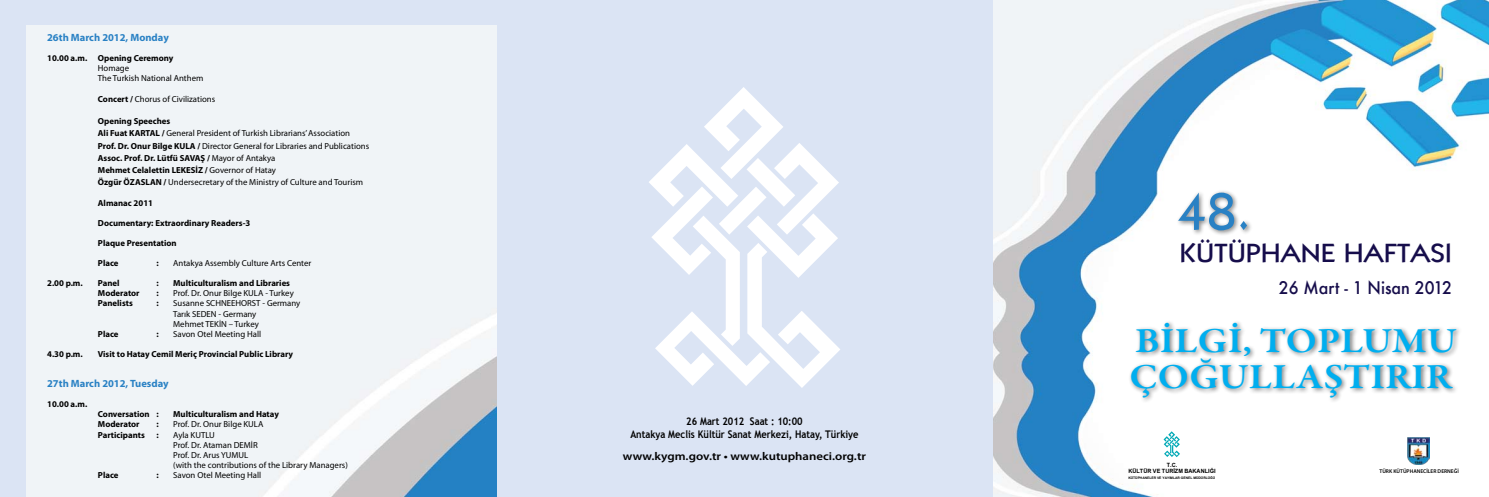
<style>
.page{position:relative;width:1489px;height:497px;background:#fff}
.page>*{position:absolute;margin:0;border:0;box-sizing:border-box;transform-origin:0 0}
.t1{font:52.5px "Kabel";color:#2981c4}
.t2{font:600 35.79px/35.6px "Garamond Premr Pro";color:#00aeef;scale:1.11 1}
.t3{font:26.43px "Kabel";color:#160d4b;scale:1.13 1}
.t4{font:500 16.97px "Futura";color:#160d4b;scale:.94 1}
.t5{font:600 11.38px "Myriad Pro";color:#000;scale:1.13 1}
.t6{font:700 10.5px/12.6px "Trebuchet MS";color:#000;text-align:center;scale:.89 1}
.t7{font:700 10.5px "Myriad Pro";color:#2981c4}
.t8{font:8.75px/10.1px "Myriad Pro";color:#000}
.t9{font:700 8.75px "Myriad Pro";color:#000}
.t10{font:700 5.77px/7px "Arial";color:#000;text-align:center;scale:.96 1}
.t11{font:600 5.42px "Myriad Pro";color:#000}
.t12{font:700 3.32px "Arial";color:#000}
.s1{font-weight:700}
</style>
<div class="page">
<img style="left:992px;top:0;width:496px;height:496px">
<div style="left:1132px;top:319px;width:329px;height:42px;background:#000;opacity:.5"></div>
<div style="left:1128px;top:354px;width:330px;height:48px;background:#000;opacity:.5"></div>
<div style="left:1174px;top:189px;width:78px;height:46px;background:#000;opacity:.5"></div>
<svg style="left:1163px;top:430px;width:16px;height:26px"></svg>
<img style="left:1407px;top:436px;width:22px;height:28px">
<div style="left:496px;top:0;width:496px;height:496px;background:#dbe4f4"></div>
<svg style="left:649px;top:87px;width:191px;height:300px"></svg>
<div style="left:0;top:0;width:496px;height:496px;background:#dbe4f4"></div>
<img style="left:27px;top:26px;width:469px;height:470px">
<p class="t7" style="left:47px;top:31px;width:123px">26th March 2012, Monday</p>
<p class="t9" style="left:47px;top:52px;width:128px">10.00 a.m. Opening Ceremony</p>
<p class="t8" style="left:98px;top:63px;width:107px">Homage<br>The Turkish National Anthem</p>
<p class="t8" style="left:98px;top:93px;width:119px"><span class="s1">Concert /</span> Chorus of Civilizations</p>
<p class="t8" style="left:98px;top:115px;width:273px;line-height:12.2px"><span class="s1">Opening Speeches<br>Ali Fuat KARTAL /</span> General President of Turkish Librarians’ Association <span class="s1">Prof. Dr. Onur Bilge KULA /</span> Director General for Libraries and Publications <span class="s1">Assoc. Prof. Dr. Lütfü SAVAŞ /</span> Mayor of Antakya<br><span class="s1">Mehmet Celalettin LEKESİZ /</span> Governor of Hatay<br><span class="s1">Özgür ÖZASLAN /</span> Undersecretary of the Ministry of Culture and Tourism</p>
<p class="t9" style="left:98px;top:196px;width:57px">Almanac 2011</p>
<p class="t9" style="left:98px;top:217px;width:154px">Documentary: Extraordinary Readers-3</p>
<p class="t9" style="left:98px;top:237px;width:80px">Plaque Presentation</p>
<p class="t9" style="left:98px;top:257px;width:22px">Place</p>
<p class="t9" style="left:157px;top:257px;width:4px">:</p>
<p class="t8" style="left:173px;top:257px;width:140px">Antakya Assembly Culture Arts Center</p>
<p class="t9" style="left:47px;top:277px;width:37px">2.00 p.m.</p>
<p class="t9" style="left:98px;top:277px;width:23px">Panel</p>
<p class="t9" style="left:157px;top:277px;width:4px">:</p>
<p class="t9" style="left:173px;top:277px;width:118px">Multiculturalism and Libraries</p>
<p class="t9" style="left:98px;top:287px;width:43px">Moderator</p>
<p class="t9" style="left:157px;top:287px;width:4px">:</p>
<p class="t8" style="left:173px;top:288px;width:122px">Prof. Dr. Onur Bilge KULA - Turkey</p>
<p class="t9" style="left:98px;top:297px;width:36px">Panelists</p>
<p class="t9" style="left:157px;top:297px;width:4px">:</p>
<p class="t8" style="left:173px;top:298px;width:129px">Susanne SCHNEEHORST - Germany<br>Tarık SEDEN - Germany<br>Mehmet TEKİN – Turkey</p>
<p class="t9" style="left:98px;top:327px;width:22px">Place</p>
<p class="t9" style="left:157px;top:327px;width:4px">:</p>
<p class="t8" style="left:173px;top:328px;width:89px">Savon Otel Meeting Hall</p>
<p class="t9" style="left:47px;top:348px;width:37px">4.30 p.m.</p>
<p class="t9" style="left:98px;top:348px;width:197px">Visit to Hatay Cemil Meriç Provincial Public Library</p>
<p class="t7" style="left:47px;top:376px;width:123px">27th March 2012, Tuesday</p>
<p class="t9" style="left:47px;top:398px;width:42px">10.00 a.m.</p>
<p class="t9" style="left:98px;top:408px;width:62px">Conversation :</p>
<p class="t9" style="left:173px;top:408px;width:107px">Multiculturalism and Hatay</p>
<p class="t9" style="left:98px;top:418px;width:43px">Moderator</p>
<p class="t9" style="left:157px;top:418px;width:4px">:</p>
<p class="t8" style="left:173px;top:419px;width:92px">Prof. Dr. Onur Bilge KULA</p>
<p class="t9" style="left:98px;top:428px;width:48px">Participants</p>
<p class="t9" style="left:157px;top:428px;width:4px">:</p>
<p class="t8" style="left:173px;top:429px;width:176px">Ayla KUTLU<br>Prof. Dr. Ataman DEMİR<br>Prof. Dr. Arus YUMUL<br>(with the contributions of the Library Managers)</p>
<p class="t9" style="left:98px;top:468px;width:22px">Place</p>
<p class="t9" style="left:157px;top:468px;width:4px">:</p>
<p class="t8" style="left:173px;top:469px;width:89px">Savon Otel Meeting Hall</p>
<p class="t6" style="left:630px;top:414px;width:258px">26 Mart 2012 Saat : 10:00<br>Antakya Meclis Kültür Sanat Merkezi, Hatay, Türkiye</p>
<h3 class="t5" style="left:623px;top:448px;width:217px">www.kygm.gov.tr • www.kutuphaneci.org.tr</h3>
<h1 class="t1" style="left:1177px;top:180px;width:75px">48.</h1>
<h3 class="t3" style="left:1179px;top:237px;width:242px">KÜTÜPHANE HAFTASI</h3>
<h3 class="t4" style="left:1278px;top:276px;width:185px">26 Mart - 1 Nisan 2012</h3>
<h2 class="t2" style="left:1129px;top:323px;width:297px">BİLGİ, TOPLUMU<br>ÇOĞULLAŞTIRIR</h2>
<p class="t10" style="left:1128px;top:460px;width:92px">T.C.<br>KÜLTÜR VE TURİZM BAKANLIĞI</p>
<p class="t11" style="left:1379px;top:467px;width:81px">TÜRK KÜTÜPHANECİLER DERNEĞİ</p>
<p class="t12" style="left:1128px;top:474px;width:88px">KÜTÜPHANELER VE YAYIMLAR GENEL MÜDÜRLÜ⁄Ü</p>
</div>
